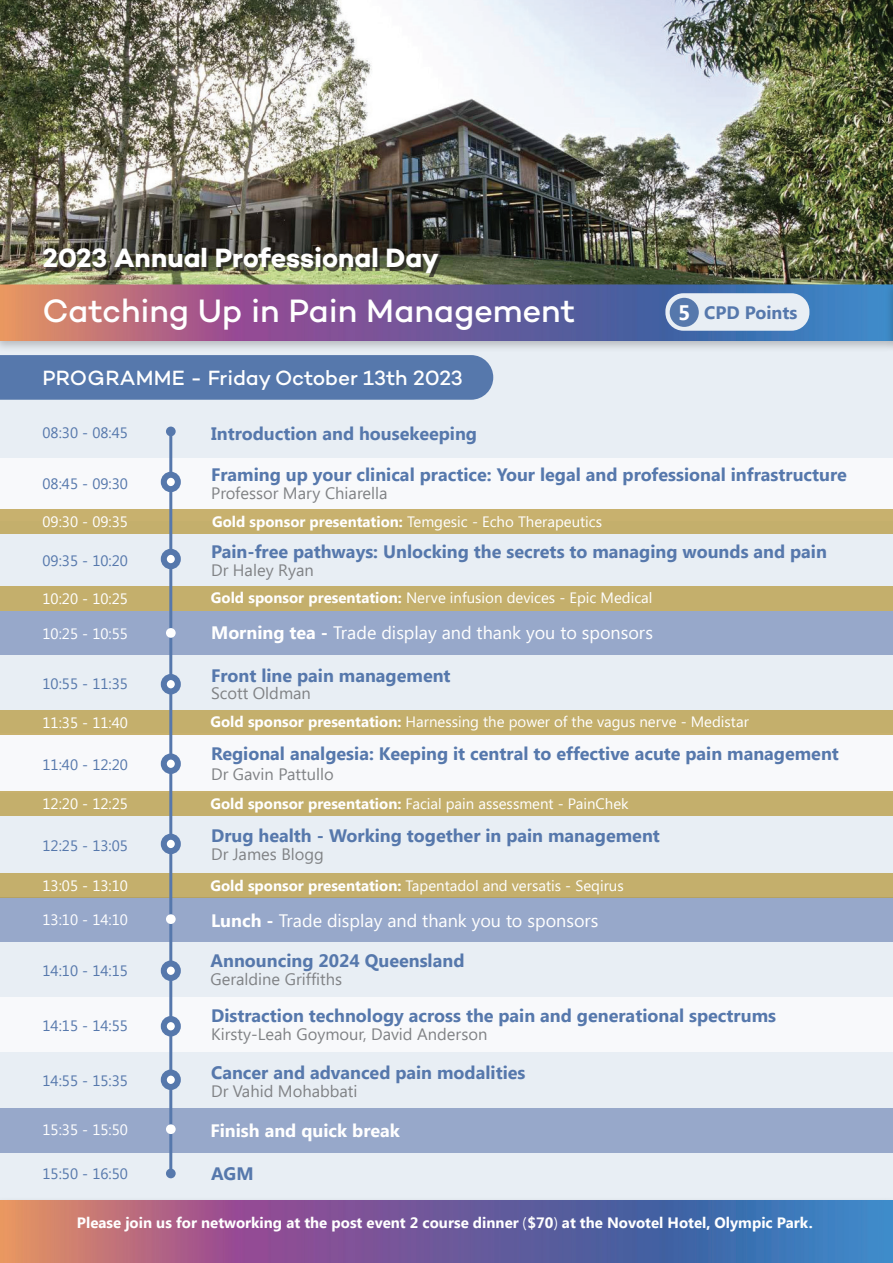
<style>
.page{position:relative;width:893px;height:1263px;background:#fff}
.page>*{position:absolute;margin:0;border:0;box-sizing:border-box;transform-origin:0 0}
.t1{font:500 33px "Campton";color:#fff}
.t2{font:700 27px "Campton";letter-spacing:-.005em;color:#fff}
.t3{font:500 21px "Campton";letter-spacing:-.005em;color:#fff}
.t4{font:700 18px "Segoe UI";color:#5678ac}
.t5{font:18px "Segoe UI";color:#fff}
.t6{font:700 18px "Segoe UI";color:#fff}
.t7{font:16.5px "Segoe UI";color:#808285}
.t8{font:15px "Segoe UI";color:#fff}
.t9{font:15px "Segoe UI";color:#5678ac}
.t10{font:700 15px "Segoe UI";color:#fff}
.s1{font-size:21px;color:#fff}
.s2{font-weight:700}
.s3{font-family:"Avenir Next LT Pro";font-weight:400}
</style>
<div class="page">
<div style="left:0;top:339px;width:893px;height:924px;background:#e8eef4"></div>
<div style="left:0;top:733px;width:893px;height:60px;background:#f8f9fb"></div>
<div style="left:0;top:897px;width:893px;height:44px;background:#97a8ca"></div>
<div style="left:0;top:1108px;width:893px;height:44px;background:#97a8ca"></div>
<div style="left:0;top:611px;width:893px;height:44px;background:#97a8ca"></div>
<div style="left:0;top:998px;width:893px;height:54px;background:#f8f9fb"></div>
<div style="left:0;top:459px;width:893px;height:62px;background:#f8f9fb"></div>
<div style="left:0;top:355px;width:493px;height:45px;background:#5678ac"></div>
<div style="left:166px;top:427px;width:10px;height:9px;background:#5678ac;border-radius:50%"></div>
<svg style="left:166px;top:1168px;width:10px;height:10px"></svg>
<div style="left:0;top:280px;width:893px;height:72px;background:#231f20;opacity:.25"></div>
<img style="left:0;top:0;width:893px;height:340px">
<div style="left:665px;top:293px;width:144px;height:38px;background:#e8eef4;border-radius:18px"></div>
<div style="left:670px;top:298px;width:29px;height:29px;background:#5678ac;border-radius:50%"></div>
<div style="left:46px;top:251px;width:395px;height:26px;background:#231f20;opacity:.75"></div>
<div style="left:0;top:509px;width:893px;height:24px;background:#c4af6e"></div>
<div style="left:0;top:586px;width:893px;height:25px;background:#c4af6c"></div>
<div style="left:0;top:792px;width:893px;height:24px;background:#c4af6c"></div>
<div style="left:0;top:873px;width:893px;height:24px;background:#c4af6c"></div>
<div style="left:0;top:710px;width:893px;height:24px;background:#c4af6c"></div>
<hr style="left:169px;top:434px;width:3px;height:739px;background:#5678ac">
<div style="left:164px;top:552px;width:14px;height:14px;background:#fff;border-radius:50%"></div>
<div style="left:161px;top:549px;width:20px;height:20px;border:6px solid #5678ac;border-radius:50%"></div>
<div style="left:164px;top:475px;width:14px;height:14px;background:#fff;border-radius:50%"></div>
<div style="left:161px;top:472px;width:20px;height:20px;border:6px solid #5678ac;border-radius:50%"></div>
<div style="left:164px;top:677px;width:14px;height:14px;background:#fff;border-radius:50%"></div>
<div style="left:161px;top:674px;width:20px;height:20px;border:6px solid #5678ac;border-radius:50%"></div>
<div style="left:164px;top:756px;width:14px;height:15px;background:#fff;border-radius:50%"></div>
<div style="left:161px;top:753px;width:20px;height:21px;border:6px solid #5678ac;border-radius:50%"></div>
<div style="left:164px;top:837px;width:14px;height:14px;background:#fff;border-radius:50%"></div>
<div style="left:161px;top:834px;width:20px;height:20px;border:6px solid #5678ac;border-radius:50%"></div>
<div style="left:164px;top:1019px;width:14px;height:14px;background:#fff;border-radius:50%"></div>
<div style="left:161px;top:1016px;width:20px;height:20px;border:6px solid #5678ac;border-radius:50%"></div>
<div style="left:164px;top:963px;width:14px;height:15px;background:#fff;border-radius:50%"></div>
<div style="left:161px;top:960px;width:20px;height:21px;border:6px solid #5678ac;border-radius:50%"></div>
<div style="left:164px;top:1072px;width:14px;height:15px;background:#fff;border-radius:50%"></div>
<div style="left:161px;top:1069px;width:20px;height:21px;border:6px solid #5678ac;border-radius:50%"></div>
<div style="left:166px;top:628px;width:10px;height:10px;background:#fff;border-radius:50%"></div>
<div style="left:166px;top:914px;width:10px;height:10px;background:#fff;border-radius:50%"></div>
<div style="left:166px;top:1124px;width:10px;height:10px;background:#fff;border-radius:50%"></div>
<img style="left:0;top:1200px;width:893px;height:63px">
<div style="left:885px;top:280px;width:8px;height:72px;background:#231f20;opacity:.25"></div>
<img style="left:892px;top:284px;width:1px;height:56px">
<h2 class="t2" style="left:43px;top:241px;width:398px">2023 Annual Professional Day</h2>
<h1 class="t1" style="left:43px;top:290px;width:534px">Catching Up in Pain Management</h1>
<p class="t4" style="left:678px;top:302px;width:121px"><span class="s1">5</span> CPD Points</p>
<p class="t3" style="left:43px;top:365px;width:422px">PROGRAMME - Friday October 13th 2023</p>
<p class="t9" style="left:43px;top:424px;width:87px">08:30 - 08:45</p>
<p class="t4" style="left:211px;top:423px;width:268px">Introduction and housekeeping</p>
<p class="t4" style="left:211px;top:464px;width:637px">Framing up your clinical practice: Your legal and professional infrastructure</p>
<p class="t9" style="left:43px;top:475px;width:87px">08:45 - 09:30</p>
<p class="t7" style="left:211px;top:483px;width:178px">Professor Mary Chiarella</p>
<p class="t8" style="left:43px;top:513px;width:87px">09:30 - 09:35</p>
<p class="t9" style="left:43px;top:552px;width:87px">09:35 - 10:20</p>
<p class="t8" style="left:43px;top:590px;width:87px">10:20 - 10:25</p>
<p class="t8" style="left:43px;top:625px;width:87px">10:25 - 10:55</p>
<p class="t9" style="left:43px;top:675px;width:87px">10:55 - 11:35</p>
<p class="t8" style="left:43px;top:714px;width:87px">11:35 - 11:40</p>
<p class="t9" style="left:43px;top:756px;width:87px">11:40 - 12:20</p>
<p class="t8" style="left:43px;top:795px;width:87px">12:20 - 12:25</p>
<p class="t9" style="left:43px;top:837px;width:87px">12:25 - 13:05</p>
<p class="t8" style="left:43px;top:877px;width:87px">13:05 - 13:10</p>
<p class="t8" style="left:43px;top:911px;width:87px">13:10 - 14:10</p>
<p class="t9" style="left:43px;top:962px;width:87px">14:10 - 14:15</p>
<p class="t9" style="left:43px;top:1017px;width:87px">14:15 - 14:55</p>
<p class="t9" style="left:43px;top:1072px;width:87px">14:55 - 15:35</p>
<p class="t8" style="left:43px;top:1121px;width:87px">15:35 - 15:50</p>
<p class="t9" style="left:43px;top:1165px;width:87px">15:50 - 16:50</p>
<p class="t8" style="left:212px;top:513px;width:392px"><span class="s2">Gold sponsor presentation:</span> Temgesic - Echo Therapeutics</p>
<p class="t4" style="left:211px;top:541px;width:617px">Pain-free pathways: Unlocking the secrets to managing wounds and pain</p>
<p class="t7" style="left:211px;top:561px;width:104px">Dr Haley Ryan</p>
<p class="t8" style="left:211px;top:589px;width:443px"><span class="s2">Gold sponsor presentation:</span> Nerve infusion devices - Epic Medical</p>
<p class="t5" style="left:211px;top:623px;width:443px"><span class="s2">Morning tea -</span> Trade display and thank you to sponsors</p>
<p class="t4" style="left:211px;top:665px;width:241px">Front line pain management</p>
<p class="t7" style="left:211px;top:683px;width:101px">Scott Oldman</p>
<p class="t8" style="left:210px;top:713px;width:540px"><span class="s2">Gold sponsor presentation:</span> Harnessing the power of the vagus nerve - Medistar</p>
<p class="t4" style="left:211px;top:744px;width:629px">Regional analgesia: Keeping it central to effective acute pain management</p>
<p class="t7" style="left:211px;top:765px;width:124px">Dr Gavin Pattullo</p>
<p class="t8" style="left:210px;top:795px;width:420px"><span class="s2">Gold sponsor presentation:</span> Facial pain assessment - PainChek</p>
<p class="t4" style="left:211px;top:826px;width:450px">Drug health - Working together in pain management</p>
<p class="t7" style="left:211px;top:845px;width:114px">Dr James Blogg</p>
<p class="t8" style="left:210px;top:877px;width:415px"><span class="s2">Gold sponsor presentation:</span> Tapentadol and versatis - Seqirus</p>
<p class="t5" style="left:211px;top:910px;width:389px"><span class="s2">Lunch -</span> Trade display and thank you to sponsors</p>
<p class="t4" style="left:210px;top:950px;width:255px">Announcing 2024 Queensland</p>
<p class="t7" style="left:210px;top:969px;width:133px">Geraldine Griffiths</p>
<p class="t4" style="left:211px;top:1006px;width:566px">Distraction technology across the pain and generational spectrums</p>
<p class="t7" style="left:211px;top:1025px;width:278px">Kirsty-Leah Goymour, David Anderson</p>
<p class="t4" style="left:211px;top:1062px;width:316px">Cancer and advanced pain modalities</p>
<p class="t7" style="left:211px;top:1081px;width:148px">Dr Vahid Mohabbati</p>
<p class="t6" style="left:210px;top:1120px;width:191px">Finish and quick break</p>
<p class="t4" style="left:211px;top:1163px;width:44px">AGM</p>
<p class="t10" style="left:77px;top:1214px;width:737px">Please join us for networking at the post event 2 course dinner <span class="s3">(</span>$70<span class="s3">)</span> at the Novotel Hotel, Olympic Park.</p>
</div>
